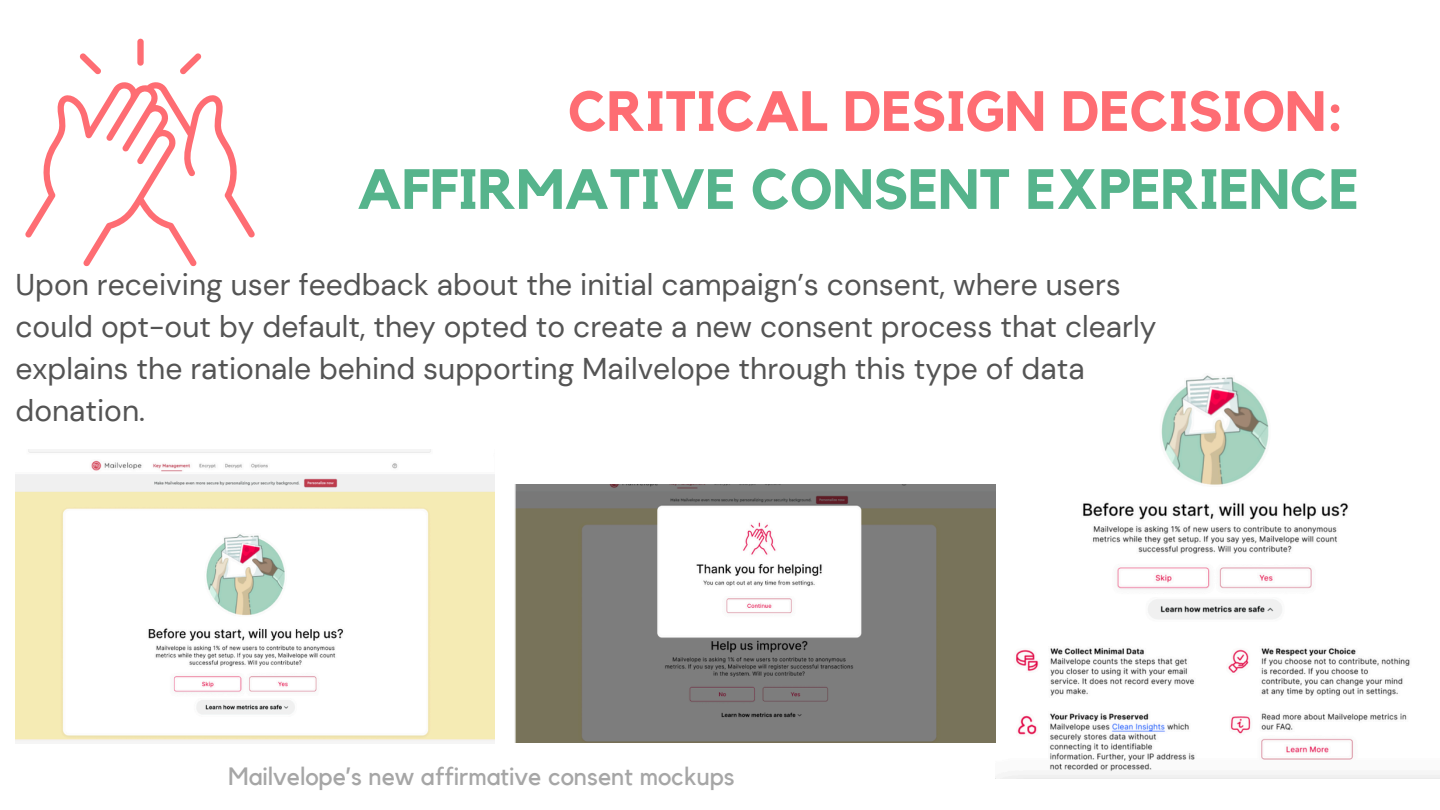
<style>
.page{position:relative;width:1440px;height:810px;background:#fff}
.page>*{position:absolute;margin:0;border:0;box-sizing:border-box;transform-origin:0 0}
.t1{font:700 56px/78px "Kollektif";color:#56b48c;text-align:right}
.t2{font:30px/42px "DM Sans";color:#545454}
.t3{font:25px "Kollektif";color:#a6a6a6}
.s1{color:#fe6d73}
</style>
<div class="page">
<img style="left:16px;top:450px;width:478px;height:292px">
<img style="left:1000px;top:375px;width:440px;height:404px">
<img style="left:514px;top:485px;width:482px;height:258px">
<svg style="left:25px;top:82px;width:230px;height:184px"></svg>
<div style="left:137px;top:39px;width:7px;height:27px;background:#fe6d73;border-radius:3px"></div>
<svg style="left:80px;top:53px;width:21px;height:22px"></svg>
<svg style="left:180px;top:53px;width:21px;height:22px"></svg>
<h2 class="t1" style="left:357px;top:75px;width:1003px"><span class="s1">CRITICAL DESIGN DECISION:<br></span>AFFIRMATIVE CONSENT EXPERIENCE</h2>
<p class="t2" style="left:16px;top:264px;width:1142px">Upon receiving user feedback about the initial campaign’s consent, where users could opt-out by default, they opted to create a new consent process that clearly explains the rationale behind supporting Mailvelope through this type of data donation.</p>
<p class="t3" style="left:228px;top:765px;width:508px">Mailvelope’s new affirmative consent mockups</p>
</div>
